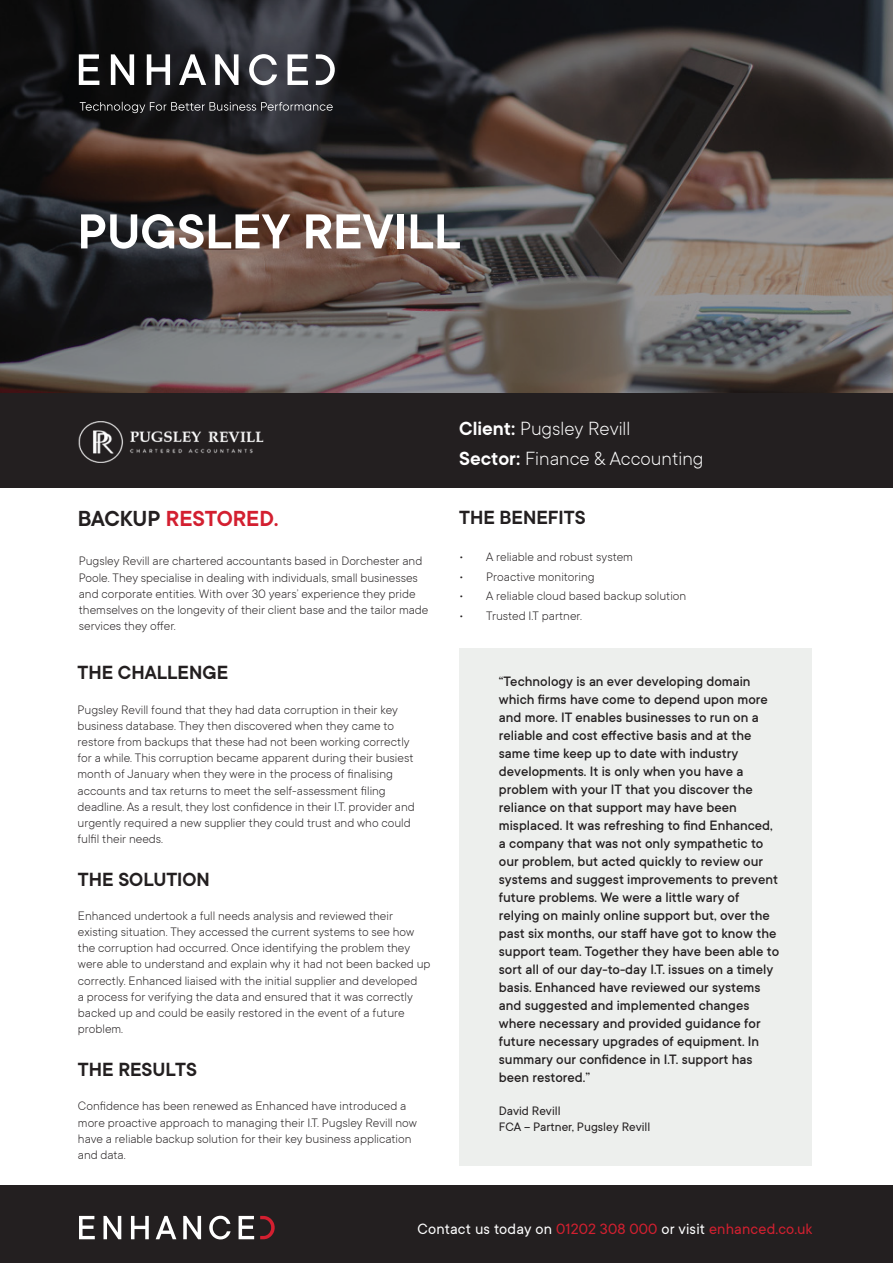
<style>
.page{position:relative;width:893px;height:1263px;background:#fff}
.page>*{position:absolute;margin:0;border:0;box-sizing:border-box;transform-origin:0 0}
.t1{font:600 54px "TT Commons";color:#fff}
.t2{font:600 24px "TT Commons";color:#d31f30}
.t3{font:300 21px "TT Commons";color:#fff}
.t4{font:600 21px "TT Commons";color:#231f20}
.t5{font:16.5px "TT Commons";letter-spacing:.01em;color:#d31f30}
.t6{font:500 15px/18px "TT Commons";color:#231f20}
.t7{font:300 13.5px/16.2px "TT Commons";color:#231f20}
.t8{font:13.5px "TT Commons";color:#231f20}
.s1{color:#231f20}
.s2{font-weight:600}
.s3{color:#fff}
</style>
<div class="page">
<div style="left:0;top:1185px;width:893px;height:78px;background:#231f20"></div>
<svg style="left:260px;top:1216px;width:15px;height:23px"></svg>
<svg style="left:239px;top:1216px;width:15px;height:23px"></svg>
<svg style="left:209px;top:1216px;width:22px;height:23px"></svg>
<svg style="left:183px;top:1216px;width:18px;height:23px"></svg>
<svg style="left:156px;top:1216px;width:20px;height:23px"></svg>
<svg style="left:131px;top:1216px;width:18px;height:23px"></svg>
<svg style="left:104px;top:1216px;width:17px;height:23px"></svg>
<svg style="left:79px;top:1216px;width:16px;height:23px"></svg>
<svg style="left:0;top:0;width:893px;height:393px;background:#494341"></svg>
<svg style="left:316px;top:54px;width:19px;height:31px"></svg>
<svg style="left:288px;top:54px;width:20px;height:31px"></svg>
<svg style="left:249px;top:54px;width:28px;height:31px"></svg>
<svg style="left:215px;top:54px;width:23px;height:31px"></svg>
<svg style="left:179px;top:54px;width:27px;height:31px"></svg>
<svg style="left:147px;top:54px;width:23px;height:31px"></svg>
<svg style="left:111px;top:54px;width:23px;height:31px"></svg>
<svg style="left:79px;top:54px;width:20px;height:31px"></svg>
<svg style="left:80px;top:102px;width:253px;height:11px;background:#424245"></svg>
<div style="left:459px;top:648px;width:353px;height:518px;background:#edefed"></div>
<div style="left:0;top:393px;width:893px;height:95px;background:#231f20"></div>
<img style="left:79px;top:421px;width:184px;height:42px">
<p class="t1" style="left:78px;top:197px;width:385px">PUGSLEY REVILL</p>
<p class="t2" style="left:78px;top:503px;width:202px"><span class="s1">BACKUP</span> RESTORED.</p>
<p class="t7" style="left:79px;top:552px;width:351px">Pugsley Revill are chartered accountants based in Dorchester and Poole. They specialise in dealing with individuals, small businesses and corporate entities. With over 30 years’ experience they pride themselves on the longevity of their client base and the tailor made services they offer.</p>
<p class="t4" style="left:78px;top:659px;width:152px">THE CHALLENGE</p>
<p class="t7" style="left:78px;top:701px;width:339px">Pugsley Revill found that they had data corruption in their key business database. They then discovered when they came to restore from backups that these had not been working correctly for a while. This corruption became apparent during their busiest month of January when they were in the process of finalising accounts and tax returns to meet the self-assessment filing deadline. As a result, they lost confidence in their I.T. provider and urgently required a new supplier they could trust and who could fulfil their needs.</p>
<p class="t4" style="left:78px;top:866px;width:133px">THE SOLUTION</p>
<p class="t7" style="left:78px;top:907px;width:354px">Enhanced undertook a full needs analysis and reviewed their existing situation. They accessed the current systems to see how the corruption had occurred. Once identifying the problem they were able to understand and explain why it had not been backed up correctly. Enhanced liaised with the initial supplier and developed<br>a process for verifying the data and ensured that it was correctly backed up and could be easily restored in the event of a future problem.</p>
<p class="t4" style="left:78px;top:1056px;width:120px">THE RESULTS</p>
<p class="t7" style="left:78px;top:1097px;width:341px">Confidence has been renewed as Enhanced have introduced a more proactive approach to managing their I.T. Pugsley Revill now have a reliable backup solution for their key business application and data.</p>
<p class="t3" style="left:459px;top:415px;width:173px"><span class="s2">Client:</span> Pugsley Revill</p>
<p class="t3" style="left:459px;top:445px;width:246px"><span class="s2">Sector:</span> Finance &amp; Accounting</p>
<p class="t4" style="left:459px;top:504px;width:128px">THE BENEFITS</p>
<p class="t7" style="left:459px;top:548px;width:175px">• A reliable and robust system</p>
<p class="t7" style="left:459px;top:568px;width:137px">• Proactive monitoring</p>
<p class="t7" style="left:459px;top:587px;width:229px">• A reliable cloud based backup solution</p>
<p class="t7" style="left:459px;top:607px;width:124px">• Trusted I.T partner.</p>
<p class="t6" style="left:499px;top:672px;width:282px">“Technology is an ever developing domain which firms have come to depend upon more and more. IT enables businesses to run on a reliable and cost effective basis and at the same time keep up to date with industry developments. It is only when you have a problem with your IT that you discover the reliance on that support may have been misplaced. It was refreshing to find Enhanced, a company that was not only sympathetic to our problem, but acted quickly to review our systems and suggest improvements to prevent future problems. We were a little wary of relying on mainly online support but, over the past six months, our staff have got to know the support team. Together they have been able to sort all of our day-to-day I.T. issues on a timely basis. Enhanced have reviewed our systems and suggested and implemented changes where necessary and provided guidance for future necessary upgrades of equipment. In summary our confidence in I.T. support has been restored.”</p>
<p class="t8" style="left:499px;top:1102px;width:63px">David Revill</p>
<p class="t8" style="left:499px;top:1118px;width:153px">FCA – Partner, Pugsley Revill</p>
<p class="t5" style="left:418px;top:1219px;width:396px"><span class="s3">Contact us today on</span> 01202 308 000 <span class="s3">or visit</span> enhanced.co.uk</p>
</div>
